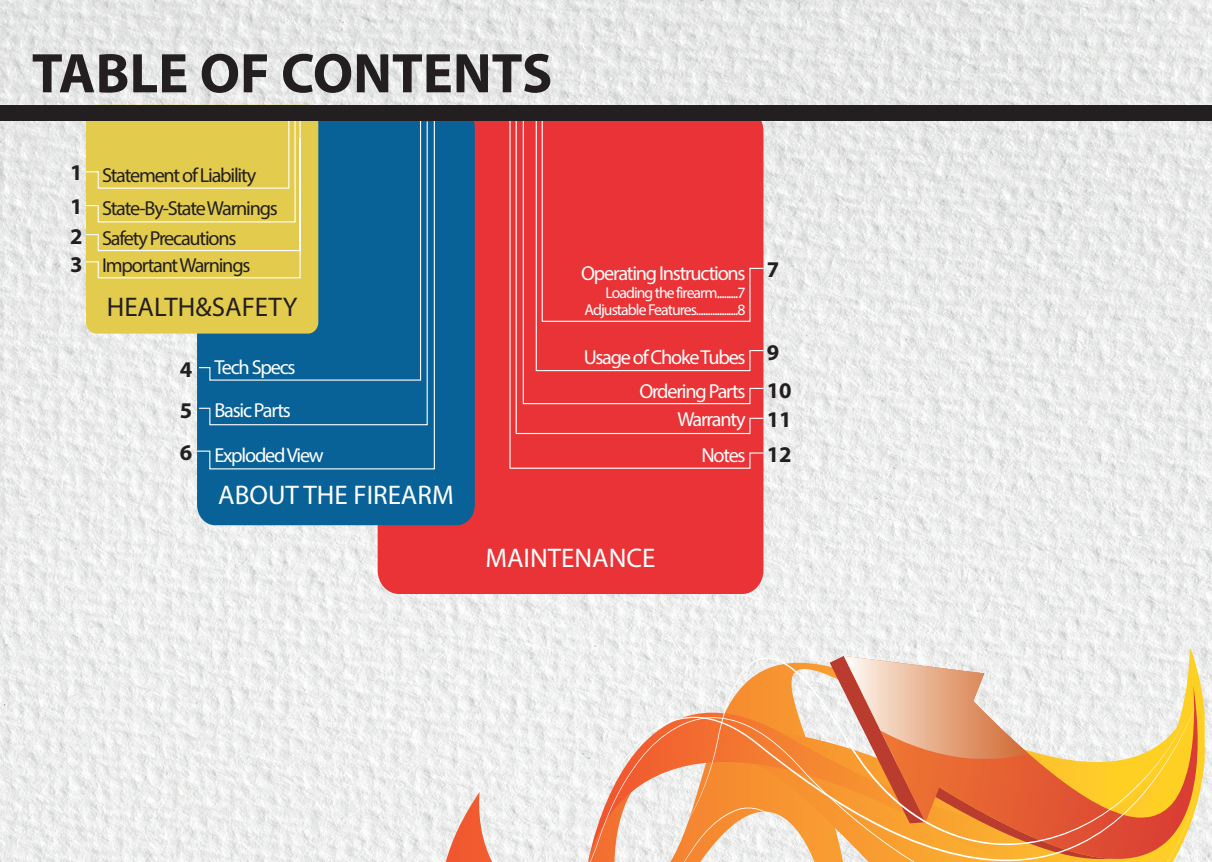
<style>
.page{position:relative;width:1212px;height:862px;background:#fff}
.page>*{position:absolute;margin:0;border:0;box-sizing:border-box;transform-origin:0 0}
.t1{font:700 56.25px "Myriad Pro";color:#231f20}
.t2{font:27px "Myriad Pro";color:#fff}
.t3{font:27px "Myriad Pro";color:#231f20}
.t4{font:700 22.5px "Myriad Pro";color:#231f20}
.t5{font:20.25px/43.4px "Myriad Pro";letter-spacing:-.06em;color:#fff;text-align:right}
.t6{font:20.25px/32.9px "Myriad Pro";letter-spacing:-.06em;color:#231f20}
.t7{font:15.75px/16.9px "Myriad Pro";letter-spacing:-.06em;color:#fff;text-align:right}
</style>
<div class="page">
<img style="left:0;top:0;width:1212px;height:861px">
<div style="left:378px;top:107px;width:385px;height:486px;background:#e93336;border-radius:23px"></div>
<svg style="left:509px;top:121px;width:255px;height:348px"></svg>
<div style="left:197px;top:107px;width:278px;height:418px;background:#086297;border-radius:19px"></div>
<svg style="left:196px;top:121px;width:239px;height:348px"></svg>
<div style="left:86px;top:105px;width:232px;height:228px;background:#e3cc4d;border-radius:11px"></div>
<svg style="left:85px;top:121px;width:216px;height:158px"></svg>
<div style="left:0;top:105px;width:1212px;height:16px;background:#231f20"></div>
<svg style="left:446px;top:589px;width:766px;height:272px"></svg>
<svg style="left:588px;top:648px;width:616px;height:31px"></svg>
<svg style="left:588px;top:679px;width:623px;height:182px"></svg>
<svg style="left:486px;top:713px;width:98px;height:148px;fill:#eff0ef"></svg>
<svg style="left:584px;top:691px;width:618px;height:170px"></svg>
<svg style="left:674px;top:655px;width:514px;height:191px;background:#ecad7d"></svg>
<svg style="left:680px;top:804px;width:130px;height:57px"></svg>
<h1 class="t1" style="left:32px;top:37px;width:522px">TABLE OF CONTENTS</h1>
<p class="t4" style="left:70px;top:157px;width:14px">1</p>
<p class="t4" style="left:70px;top:192px;width:14px">1</p>
<p class="t4" style="left:70px;top:221px;width:14px">2</p>
<p class="t4" style="left:70px;top:250px;width:14px">3</p>
<p class="t6" style="left:102px;top:158px;width:177px">Statement of Liability<br>State-By-State Warnings</p>
<p class="t6" style="left:102px;top:224px;width:150px;line-height:27px">Safety Precautions<br>Important Warnings</p>
<p class="t4" style="left:767px;top:255px;width:14px">7</p>
<p class="t5" style="left:581px;top:251px;width:166px">Operating Instructions</p>
<p class="t7" style="left:585px;top:284px;width:163px">Loading the firearm.........7<br>Adjustable Features..................8</p>
<p class="t5" style="left:584px;top:339px;width:163px;line-height:34px">Usage of Choke Tubes<br>Ordering Parts</p>
<p class="t5" style="left:677px;top:401px;width:70px;line-height:35.8px">Warranty<br>Notes</p>
<h2 class="t3" style="left:107px;top:290px;width:192px">HEALTH&amp;SAFETY</h2>
<p class="t4" style="left:767px;top:337px;width:14px">9</p>
<p class="t5" style="left:214px;top:345px;width:83px;text-align:left">Tech Specs<br>Basic Parts</p>
<p class="t5" style="left:214px;top:433px;width:111px">Exploded View</p>
<p class="t4" style="left:180px;top:354px;width:14px">4</p>
<p class="t4" style="left:767px;top:375px;width:26px">10</p>
<p class="t4" style="left:180px;top:395px;width:14px">5</p>
<p class="t4" style="left:767px;top:404px;width:26px">11</p>
<p class="t4" style="left:180px;top:437px;width:14px">6</p>
<p class="t4" style="left:767px;top:440px;width:26px">12</p>
<h2 class="t2" style="left:218px;top:477px;width:237px">ABOUT THE FIREARM</h2>
<h2 class="t2" style="left:486px;top:540px;width:171px">MAINTENANCE</h2>
</div>
